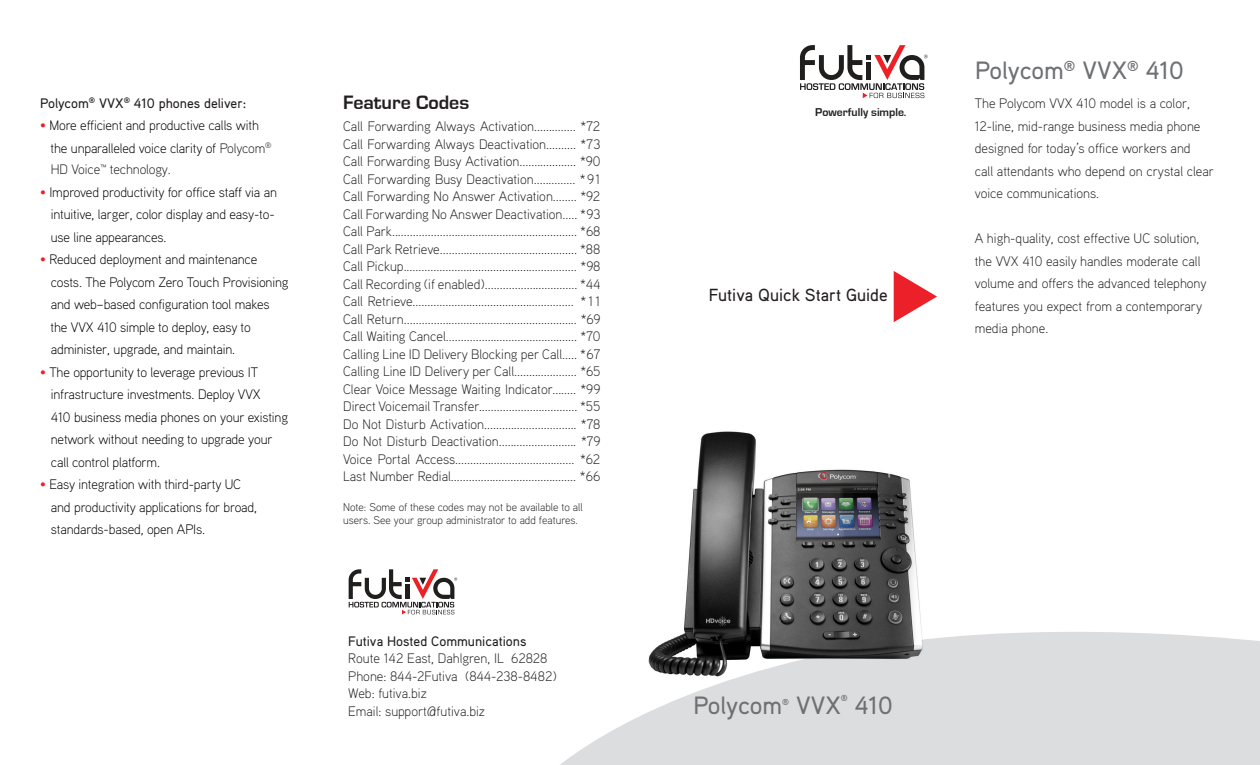
<style>
.page{position:relative;width:1260px;height:765px;background:#fff}
.page>*{position:absolute;margin:0;border:0;box-sizing:border-box;transform-origin:0 0}
.t1{font:500 25px "Aaux Pro";color:#6f7073}
.t2{font:700 20px "Eurostile T";color:#231f20}
.t3{font:500 17.5px "Aaux Pro";color:#231f20}
.t4{font:300 13.75px/22.5px "Aaux Pro";color:#231f20}
.t5{font:300 13.75px "Aaux Pro";letter-spacing:-.01em;color:#000}
.t6{font:500 13.75px "Aaux Pro";color:#231f20}
.t7{font:700 11.75px "Eurostile T";color:#231f20}
.t8{font:300 11.25px/12.5px "Aaux Pro";color:#231f20}
.t9{font:500 8.75px "Aaux Pro";color:#6f7073}
.s1{color:#ec2028}
.s2{color:#231f20}
</style>
<div class="page">
<svg style="left:560px;top:632px;width:700px;height:133px;fill:#dcdddf"></svg>
<svg style="left:894px;top:271px;width:43px;height:51px"></svg>
<svg style="left:800px;top:45px;width:128px;height:53px"></svg>
<svg style="left:349px;top:569px;width:108px;height:46px"></svg>
<img style="left:641px;top:431px;width:298px;height:255px">
<p class="t6" style="left:40px;top:94px;width:207px">Polycom<sup>®</sup> VVX<sup>®</sup> 410 phones deliver:</p>
<p class="t5" style="left:40px;top:117px;width:220px"><span class="s1">•</span> More efficient and productive calls with</p>
<p class="t5" style="left:51px;top:139px;width:223px">the unparalleled voice clarity of <span class="s2">Polycom</span><sup>®</sup></p>
<p class="t4" style="left:51px;top:158px;width:121px">HD Voice™ technology.</p>
<p class="t5" style="left:40px;top:183px;width:238px"><span class="s1">•</span> Improved productivity for office staff via an</p>
<p class="t5" style="left:51px;top:206px;width:225px">intuitive, larger, color display and easy-to-</p>
<p class="t5" style="left:51px;top:228px;width:117px">use line appearances.</p>
<p class="t5" style="left:40px;top:251px;width:219px"><span class="s1">•</span> Reduced deployment and maintenance</p>
<p class="t5" style="left:51px;top:273px;width:239px">costs. The Polycom Zero Touch Provisioning</p>
<p class="t5" style="left:51px;top:296px;width:220px">and web–based configuration tool makes</p>
<p class="t5" style="left:51px;top:318px;width:202px">the VVX 410 simple to deploy, easy to</p>
<p class="t5" style="left:51px;top:341px;width:186px">administer, upgrade, and maintain.</p>
<p class="t5" style="left:40px;top:363px;width:220px"><span class="s1">•</span> The opportunity to leverage previous IT</p>
<p class="t5" style="left:51px;top:386px;width:211px">infrastructure investments. Deploy VVX</p>
<p class="t5" style="left:51px;top:408px;width:239px">410 business media phones on your existing</p>
<p class="t5" style="left:51px;top:431px;width:223px">network without needing to upgrade your</p>
<p class="t5" style="left:51px;top:453px;width:111px">call control platform.</p>
<p class="t5" style="left:40px;top:476px;width:203px"><span class="s1">•</span> Easy integration with third-party UC</p>
<p class="t5" style="left:51px;top:498px;width:208px">and productivity applications for broad,</p>
<p class="t5" style="left:51px;top:521px;width:156px">standards-based, open APIs.</p>
<p class="t2" style="left:343px;top:91px;width:128px">Feature Codes</p>
<p class="t4" style="left:343px;top:115px;width:259px">Call Forwarding Always Activation.............. *72</p>
<p class="t4" style="left:343px;top:132px;width:259px">Call Forwarding Always Deactivation.......... *73</p>
<p class="t4" style="left:343px;top:150px;width:259px">Call Forwarding Busy Activation................... *90</p>
<p class="t4" style="left:343px;top:167px;width:259px">Call Forwarding Busy Deactivation.............. *91</p>
<p class="t4" style="left:343px;top:185px;width:259px">Call Forwarding No Answer Activation........ *92</p>
<p class="t4" style="left:343px;top:202px;width:259px">Call Forwarding No Answer Deactivation..... *93</p>
<p class="t4" style="left:343px;top:220px;width:259px">Call Park.............................................................. *68</p>
<p class="t4" style="left:343px;top:237px;width:259px">Call Park Retrieve.............................................. *88</p>
<p class="t4" style="left:343px;top:255px;width:259px">Call Pickup.......................................................... *98</p>
<p class="t4" style="left:343px;top:272px;width:259px">Call Recording (if enabled)............................... *44</p>
<p class="t4" style="left:343px;top:290px;width:259px">Call Retrieve...................................................... * 1 1</p>
<p class="t4" style="left:343px;top:307px;width:259px">Call Return.......................................................... *69</p>
<p class="t4" style="left:343px;top:325px;width:259px">Call Waiting Cancel............................................ *70</p>
<p class="t4" style="left:343px;top:342px;width:259px">Calling Line ID Delivery Blocking per Call..... *67</p>
<p class="t4" style="left:343px;top:360px;width:259px">Calling Line ID Delivery per Call..................... *65</p>
<p class="t4" style="left:343px;top:377px;width:259px">Clear Voice Message Waiting Indicator........ *99</p>
<p class="t4" style="left:343px;top:395px;width:259px">Direct Voicemail Transfer................................. *55</p>
<p class="t4" style="left:343px;top:412px;width:259px">Do Not Disturb Activation............................... *78</p>
<p class="t4" style="left:343px;top:430px;width:259px">Do Not Disturb Deactivation.......................... *79</p>
<p class="t4" style="left:343px;top:447px;width:259px">Voice Portal Access........................................ *62</p>
<p class="t4" style="left:343px;top:465px;width:259px">Last Number Redial.......................................... *66</p>
<p class="t8" style="left:343px;top:501px;width:241px">Note: Some of these codes may not be available to all users. See your group administrator to add features.</p>
<p class="t6" style="left:348px;top:632px;width:180px">Futiva Hosted Communications</p>
<p class="t4" style="left:348px;top:647px;width:201px">Route 142 East, Dahlgren, IL 62828</p>
<p class="t4" style="left:348px;top:664px;width:210px">Phone: 844-2Futiva (844-238-8482)</p>
<p class="t4" style="left:348px;top:682px;width:80px">Web: futiva.biz</p>
<p class="t4" style="left:348px;top:699px;width:138px">Email: support@futiva.biz</p>
<p class="t7" style="left:815px;top:106px;width:93px">Powerfully simple.</p>
<p class="t3" style="left:709px;top:284px;width:181px">Futiva Quick Start Guide</p>
<p class="t1" style="left:975px;top:55px;width:210px">Polycom<sup>®</sup> VVX<sup>®</sup> 410</p>
<p class="t4" style="left:975px;top:92px;width:227px">The Polycom VVX 410 model is a color,<br>12-line, mid-range business media phone designed for today’s office workers and</p>
<p class="t4" style="left:975px;top:159px;width:241px">call attendants who depend on crystal clear voice communications.</p>
<p class="t4" style="left:975px;top:227px;width:226px">A high-quality, cost effective UC solution,</p>
<p class="t4" style="left:975px;top:249px;width:233px">the VVX 410 easily handles moderate call volume and offers the advanced telephony features you expect from a contemporary media phone.</p>
<p class="t1" style="left:693px;top:689px;width:90px">Polycom</p>
<p class="t9" style="left:782px;top:696px;width:8px">®</p>
<p class="t1" style="left:796px;top:689px;width:46px">VVX</p>
<p class="t9" style="left:841px;top:693px;width:8px">®</p>
<p class="t1" style="left:855px;top:689px;width:40px">410</p>
</div>
